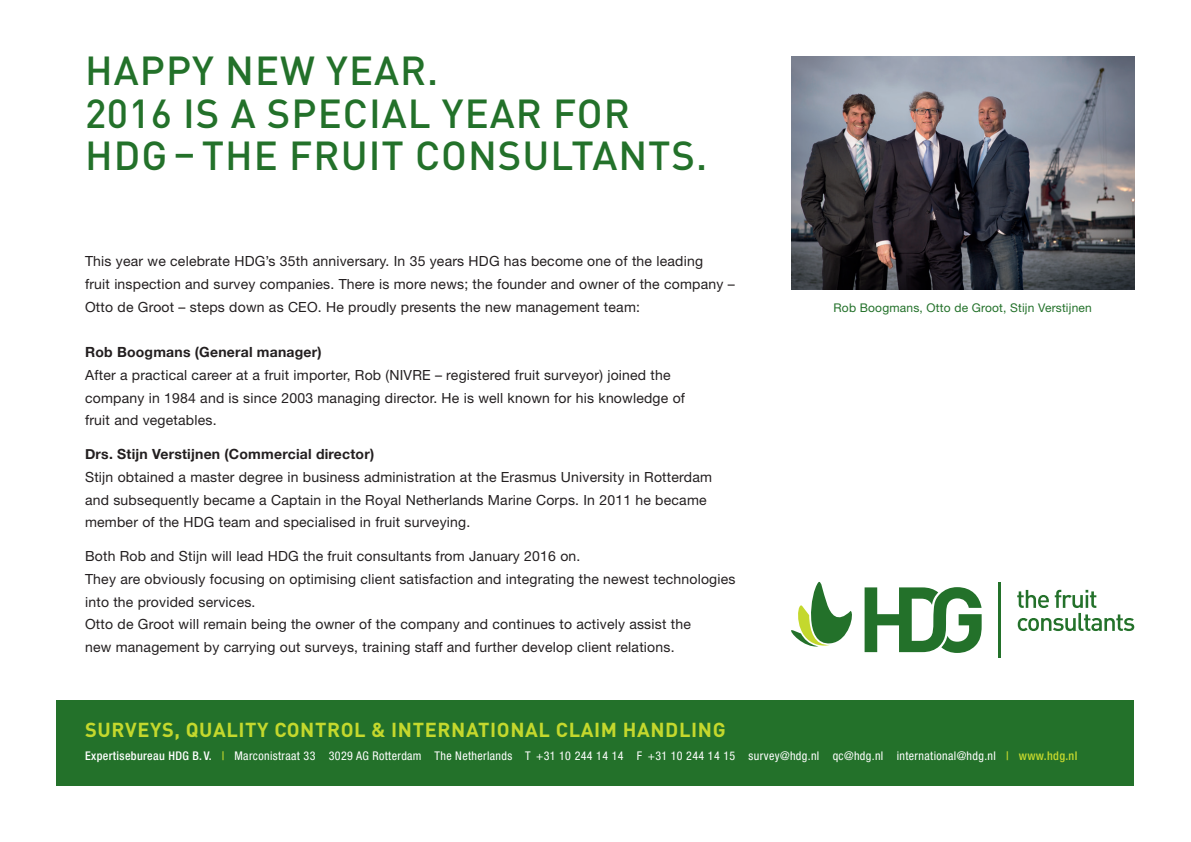
<style>
.page{position:relative;width:1191px;height:842px;background:#fff}
.page>*{position:absolute;margin:0;border:0;box-sizing:border-box;transform-origin:0 0}
.t1{font:500 40px/42.6px "DIN Pro";letter-spacing:.025em;color:#23712a}
.t2{font:700 20px "DIN Pro";letter-spacing:.03em;color:#c4d82d}
.t3{font:14px/22.6px "Helvetica Neue";letter-spacing:.015em;color:#231f20}
.t4{font:700 14px "Helvetica Neue";letter-spacing:.015em;color:#231f20}
.t5{font:condensed 12px "Helvetica Neue";letter-spacing:.03em;color:#fff}
.t6{font:12px "Helvetica Neue";letter-spacing:.015em;color:#23712a}
.s1{font-weight:500}
.s2{font-weight:500;color:#c4d82d}
</style>
<div class="page">
<div style="left:57px;top:700px;width:1077px;height:85px;background:#23712a"></div>
<svg style="left:1017px;top:590px;width:117px;height:41px"></svg>
<svg style="left:791px;top:582px;width:61px;height:65px"></svg>
<hr style="left:998px;top:582px;width:2px;height:76px;background:#23712a">
<svg style="left:864px;top:587px;width:117px;height:66px"></svg>
<img style="left:791px;top:57px;width:343px;height:232px">
<h1 class="t1" style="left:85px;top:48px;width:623px">HAPPY NEW YEAR.<br>2016 IS A SPECIAL YEAR FOR<br>HDG– THE FRUIT CONSULTANTS.</h1>
<p class="t3" style="left:85px;top:250px;width:651px">This year we celebrate HDG’s 35th anniversary. In 35 years HDG has become one of the leading<br>fruit inspection and survey companies. There is more news; the founder and owner of the company –<br>Otto de Groot – steps down as CEO. He proudly presents the new management team:</p>
<p class="t4" style="left:85px;top:341px;width:238px">Rob Boogmans (General manager)</p>
<p class="t3" style="left:85px;top:363px;width:601px">After a practical career at a fruit importer, Rob (NIVRE – registered fruit surveyor) joined the company in 1984 and is since 2003 managing director. He is well known for his knowledge of fruit and vegetables.</p>
<p class="t4" style="left:85px;top:443px;width:291px">Drs. Stijn Verstijnen (Commercial director)</p>
<p class="t3" style="left:85px;top:465px;width:628px">Stijn obtained a master degree in business administration at the Erasmus University in Rotterdam and subsequently became a Captain in the Royal Netherlands Marine Corps. In 2011 he became member of the HDG team and specialised in fruit surveying.</p>
<p class="t3" style="left:85px;top:545px;width:652px">Both Rob and Stijn will lead HDG the fruit consultants from January 2016 on.<br>They are obviously focusing on optimising client satisfaction and integrating the newest technologies into the provided services.<br>Otto de Groot will remain being the owner of the company and continues to actively assist the<br>new management by carrying out surveys, training staff and further develop client relations.</p>
<p class="t6" style="left:833px;top:300px;width:260px">Rob Boogmans, Otto de Groot, Stijn Verstijnen</p>
<h2 class="t2" style="left:85px;top:716px;width:642px">SURVEYS, QUALITY CONTROL &amp; INTERNATIONAL CLAIM HANDLING</h2>
<p class="t5" style="left:85px;top:749px;width:993px"><span class="s1">Expertisebureau HDG B. V.</span> <span class="s2">|</span> Marconistraat 33 3029 AG Rotterdam The Netherlands T +31 10 244 14 14 F +31 10 244 14 15 survey@hdg.nl qc@hdg.nl international@hdg.nl <span class="s2">| www.hdg.nl</span></p>
</div>
